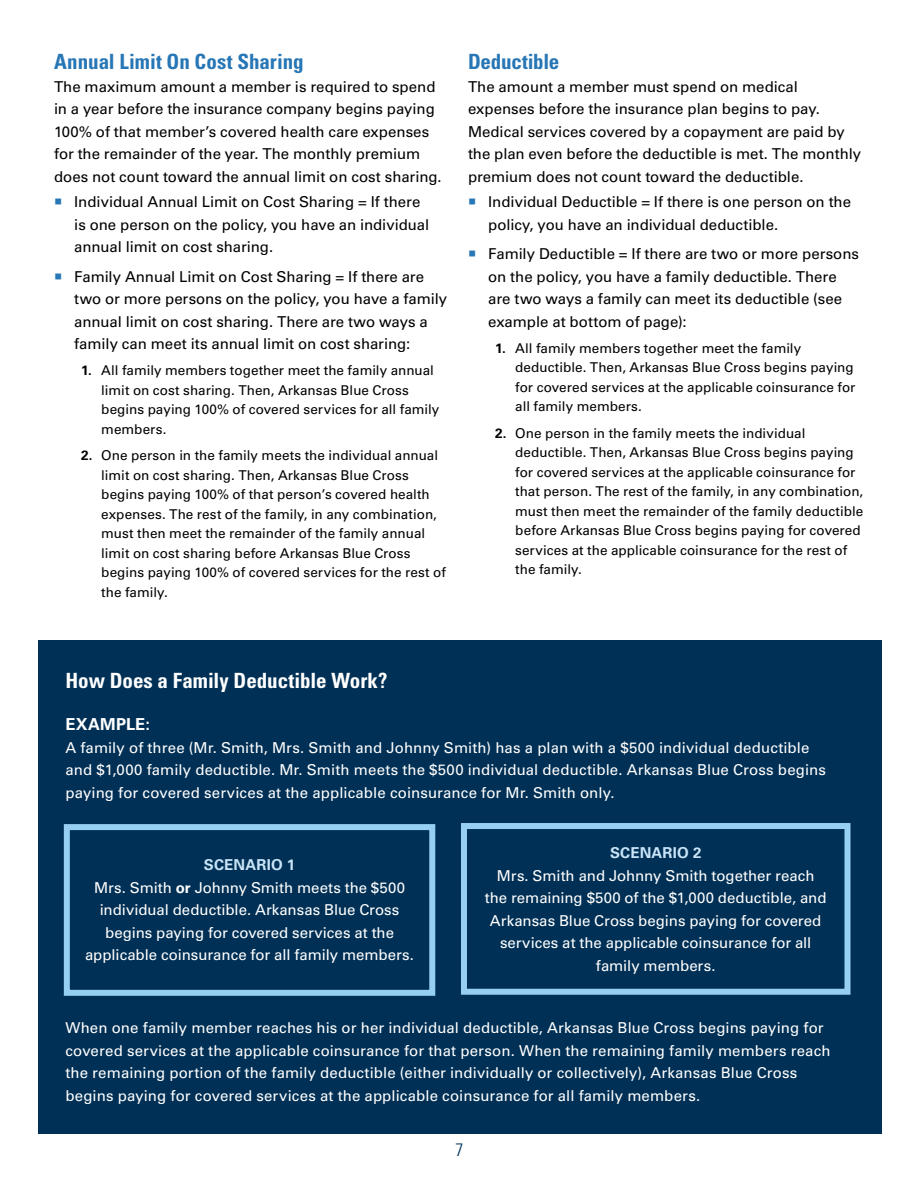
<style>
.page{position:relative;width:918px;height:1188px;background:#fff}
.page>*{position:absolute;margin:0;border:0;box-sizing:border-box;transform-origin:0 0}
.Heading_2{font:700 condensed 21px "Univers LT Std";color:#2776b5}
.Heading_2-2{font:700 condensed 21px "Univers LT Std";color:#fff}
.t1{font:300 condensed 18px "Univers LT Std";color:#003055}
.heading_4{font:700 16.5px "Univers LT Std";letter-spacing:.01em;color:#fff}
.t2{font:15px/22.5px "Univers LT Std";letter-spacing:-.005em;color:#000}
.t3{font:15px/22.5px "Univers LT Std";letter-spacing:.005em;color:#fff}
.Header_5{font:700 15px "Univers LT Std";letter-spacing:.01em;color:#c9e4f7}
.t4{font:13.5px/19.5px "Univers LT Std";color:#000}
.s1{color:#2776b5}
.s2{font-weight:700}
</style>
<div class="page">
<div style="left:38px;top:640px;width:844px;height:494px;background:#003055"></div>
<div style="left:64px;top:824px;width:371px;height:172px;border:6px solid #96cff1"></div>
<div style="left:461px;top:823px;width:389px;height:172px;border:6px solid #96cff1"></div>
<p class="Heading_2" style="left:54px;top:49px;width:251px">Annual Limit On Cost Sharing</p>
<p class="t2" style="left:54px;top:75px;width:389px">The maximum amount a member is required to spend in a year before the insurance company begins paying 100% of that member’s covered health care expenses for the remainder of the year. The monthly premium does not count toward the annual limit on cost sharing.</p>
<p class="t2" style="left:74px;top:191px;width:357px;text-indent:-20px"><span class="s1">○</span> Individual Annual Limit on Cost Sharing = If there is one person on the policy, you have an individual annual limit on cost sharing.</p>
<p class="t2" style="left:74px;top:265px;width:375px;text-indent:-20px"><span class="s1">○</span> Family Annual Limit on Cost Sharing = If there are two or more persons on the policy, you have a family annual limit on cost sharing. There are two ways a family can meet its annual limit on cost sharing:</p>
<p class="t4" style="left:101px;top:361px;width:340px;text-indent:-20px"><span class="s2">1.</span> All family members together meet the family annual limit on cost sharing. Then, Arkansas Blue Cross begins paying 100% of covered services for all family members.</p>
<p class="t4" style="left:101px;top:446px;width:346px;text-indent:-20px"><span class="s2">2.</span> One person in the family meets the individual annual limit on cost sharing. Then, Arkansas Blue Cross begins paying 100% of that person’s covered health expenses. The rest of the family, in any combination, must then meet the remainder of the family annual limit on cost sharing before Arkansas Blue Cross begins paying 100% of covered services for the rest of the family.</p>
<p class="Heading_2" style="left:468px;top:49px;width:93px">Deductible</p>
<p class="t2" style="left:468px;top:75px;width:395px">The amount a member must spend on medical expenses before the insurance plan begins to pay.<br>Medical services covered by a copayment are paid by the plan even before the deductible is met. The monthly premium does not count toward the deductible.</p>
<p class="t2" style="left:488px;top:191px;width:364px;text-indent:-20px"><span class="s1">○</span> Individual Deductible = If there is one person on the policy, you have an individual deductible.</p>
<p class="t2" style="left:488px;top:243px;width:372px;text-indent:-20px"><span class="s1">○</span> Family Deductible = If there are two or more persons on the policy, you have a family deductible. There are two ways a family can meet its deductible (see example at bottom of page):</p>
<p class="t4" style="left:515px;top:338px;width:342px;text-indent:-20px"><span class="s2">1.</span> All family members together meet the family deductible. Then, Arkansas Blue Cross begins paying for covered services at the applicable coinsurance for all family members.</p>
<p class="t4" style="left:515px;top:423px;width:350px;text-indent:-20px"><span class="s2">2.</span> One person in the family meets the individual deductible. Then, Arkansas Blue Cross begins paying for covered services at the applicable coinsurance for that person. The rest of the family, in any combination, must then meet the remainder of the family deductible before Arkansas Blue Cross begins paying for covered services at the applicable coinsurance for the rest of the family.</p>
<p class="Heading_2-2" style="left:65px;top:668px;width:324px">How Does a Family Deductible Work?</p>
<p class="heading_4" style="left:65px;top:715px;width:86px">EXAMPLE:</p>
<p class="t3" style="left:65px;top:736px;width:762px">A family of three (Mr. Smith, Mrs. Smith and Johnny Smith) has a plan with a $500 individual deductible and $1,000 family deductible. Mr. Smith meets the $500 individual deductible. Arkansas Blue Cross begins paying for covered services at the applicable coinsurance for Mr. Smith only.</p>
<p class="Header_5" style="left:204px;top:856px;width:93px">SCENARIO 1</p>
<p class="t3" style="left:85px;top:876px;width:330px;text-align:center">Mrs. Smith <span class="s2">or</span> Johnny Smith meets the $500 individual deductible. Arkansas Blue Cross begins paying for covered services at the applicable coinsurance for all family members.</p>
<p class="Header_5" style="left:610px;top:844px;width:93px">SCENARIO 2</p>
<p class="t3" style="left:485px;top:864px;width:343px;text-align:center">Mrs. Smith and Johnny Smith together reach the remaining $500 of the $1,000 deductible, and Arkansas Blue Cross begins paying for covered services at the applicable coinsurance for all family members.</p>
<p class="t3" style="left:65px;top:1017px;width:767px">When one family member reaches his or her individual deductible, Arkansas Blue Cross begins paying for covered services at the applicable coinsurance for that person. When the remaining family members reach the remaining portion of the family deductible (either individually or collectively), Arkansas Blue Cross begins paying for covered services at the applicable coinsurance for all family members.</p>
<p class="t1" style="left:456px;top:1139px;width:9px">7</p>
</div>
